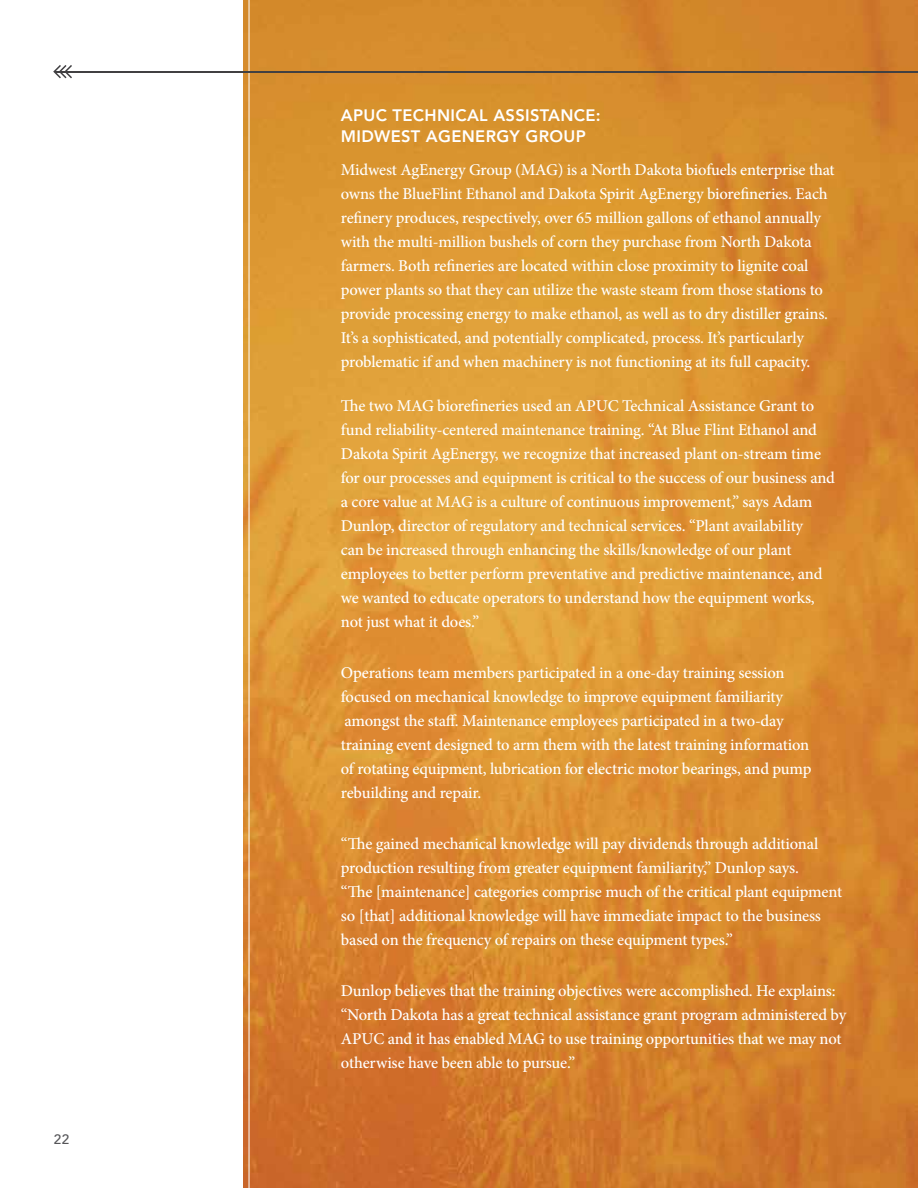
<style>
.page{position:relative;width:918px;height:1188px;background:#fff}
.page>*{position:absolute;margin:0;border:0;box-sizing:border-box;transform-origin:0 0}
.t1{font:500 16.5px/24px "Minion Pro";letter-spacing:-.01em;color:#fff}
.t2{font:800 16.5px/21px "Avenir";letter-spacing:.02em;color:#fff}
.t3{font:500 13.5px "Avenir";color:#565659}
</style>
<div class="page">
<img style="left:243px;top:0;width:675px;height:1188px">
<hr style="left:249px;top:0;width:1px;height:1188px;background:#fff">
<hr style="left:55px;top:71px;width:863px;height:1px;background:#414042">
<svg style="left:53px;top:65px;width:21px;height:14px"></svg>
<p class="t3" style="left:54px;top:1131px;width:17px">22</p>
<p class="t2" style="left:341px;top:104px;width:261px">APUC TECHNICAL ASSISTANCE:<br>MIDWEST AGENERGY GROUP</p>
<p class="t1" style="left:341px;top:157px;width:495px">Midwest AgEnergy Group (MAG) is a North Dakota biofuels enterprise that owns the BlueFlint Ethanol and Dakota Spirit AgEnergy biorefineries. Each refinery produces, respectively, over 65 million gallons of ethanol annually with the multi-million bushels of corn they purchase from North Dakota farmers. Both refineries are located within close proximity to lignite coal power plants so that they can utilize the waste steam from those stations to provide processing energy to make ethanol, as well as to dry distiller grains.<br>It’s a sophisticated, and potentially complicated, process. It’s particularly problematic if and when machinery is not functioning at its full capacity.</p>
<p class="t1" style="left:341px;top:394px;width:496px">The two MAG biorefineries used an APUC Technical Assistance Grant to fund reliability-centered maintenance training. “At Blue Flint Ethanol and Dakota Spirit AgEnergy, we recognize that increased plant on-stream time for our processes and equipment is critical to the success of our business and a core value at MAG is a culture of continuous improvement,” says Adam Dunlop, director of regulatory and technical services. “Plant availability<br>can be increased through enhancing the skills/knowledge of our plant employees to better perform preventative and predictive maintenance, and we wanted to educate operators to understand how the equipment works, not just what it does.”</p>
<p class="t1" style="left:341px;top:661px;width:472px">Operations team members participated in a one-day training session focused on mechanical knowledge to improve equipment familiarity amongst the staff. Maintenance employees participated in a two-day training event designed to arm them with the latest training information of rotating equipment, lubrication for electric motor bearings, and pump rebuilding and repair.</p>
<p class="t1" style="left:341px;top:832px;width:503px">“The gained mechanical knowledge will pay dividends through additional production resulting from greater equipment familiarity,” Dunlop says.<br>“The [maintenance] categories comprise much of the critical plant equipment so [that] additional knowledge will have immediate impact to the business based on the frequency of repairs on these equipment types.”</p>
<p class="t1" style="left:341px;top:979px;width:507px">Dunlop believes that the training objectives were accomplished. He explains: “North Dakota has a great technical assistance grant program administered by APUC and it has enabled MAG to use training opportunities that we may not otherwise have been able to pursue.”</p>
</div>
